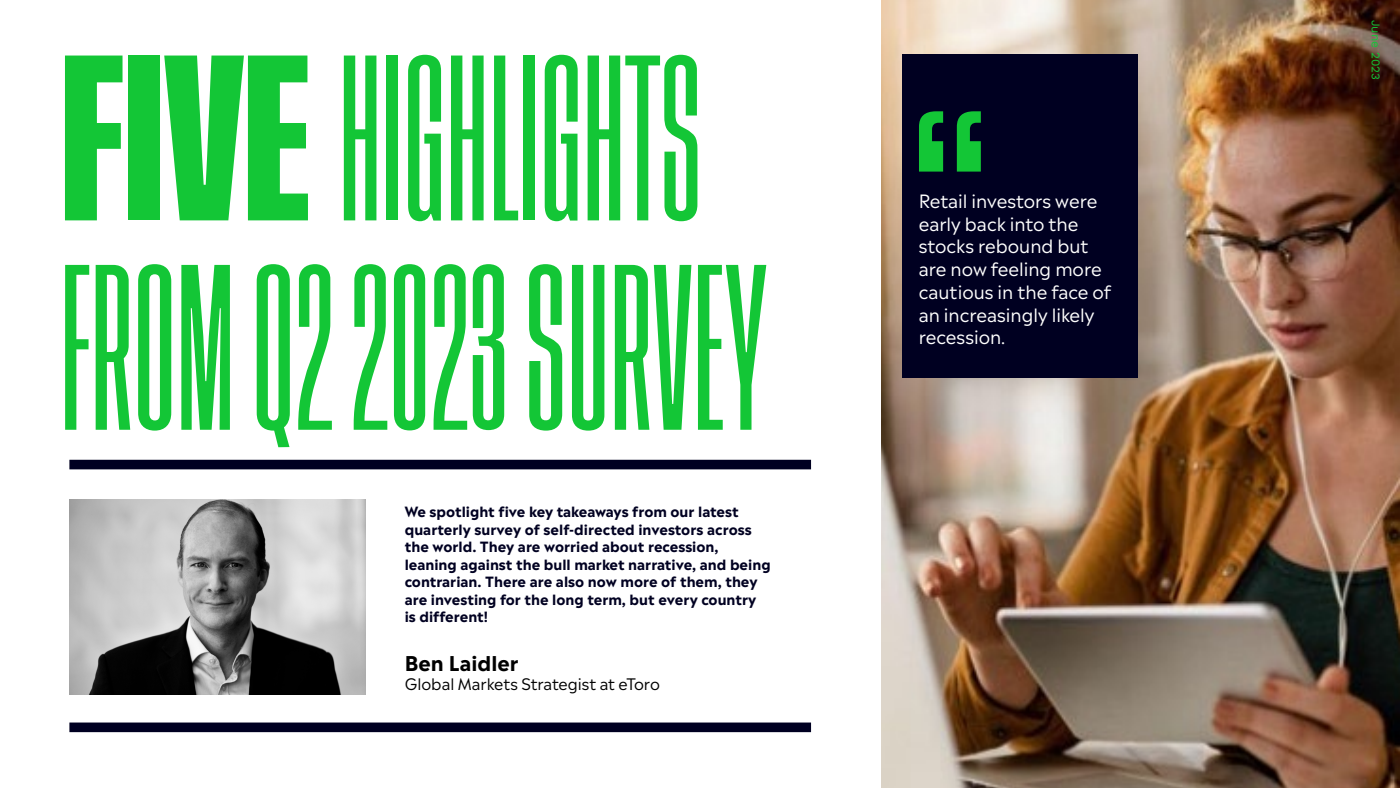
<style>
.page{position:relative;width:1400px;height:788px;background:#fff}
.page>*{position:absolute;margin:0;border:0;box-sizing:border-box;transform-origin:0 0}
.t1{font:500 334.34px "Tusker Grotesk 2500";color:#13c636}
.t2{font:500 174.39px/209.2px "Tusker Grotesk 2500";color:#13c636}
.t3{font:700 20.21px "Madera W01";color:#000}
.t4{font:18.2px/22.8px "Madera";color:#fff}
.t5{font:15.75px "Madera";color:#000}
.t6{font:700 14px/17.5px "Madera W01";color:#000021}
.t7{font:11.81px "Work Sans";color:#13c636}
.s1{font-family:"Tusker Grotesk 4700";font-weight:700}
</style>
<div class="page">
<img style="left:882px;top:0;width:518px;height:788px">
<div style="left:903px;top:55px;width:235px;height:322px;background:#000021"></div>
<img style="left:70px;top:499px;width:295px;height:195px">
<div style="left:69px;top:459px;width:742px;height:10px;background:#000021"></div>
<div style="left:69px;top:722px;width:742px;height:10px;background:#000021"></div>
<h2 class="t2" style="left:60px;top:45px;width:708px"><span class="s1">FIVE</span> HIGHLIGHTS<br>FROM Q2 2023 SURVEY</h2>
<p class="t6" style="left:405px;top:503px;width:367px">We spotlight five key takeaways from our latest quarterly survey of self-directed investors across the world. They are worried about recession, leaning against the bull market narrative, and being contrarian. There are also now more of them, they are investing for the long term, but every country is different!</p>
<h3 class="t3" style="left:405px;top:650px;width:115px">Ben Laidler</h3>
<p class="t5" style="left:405px;top:670px;width:257px">Global Markets Strategist at eToro</p>
<h1 class="t1" style="left:910px;top:77px;width:81px">“</h1>
<h3 class="t4" style="left:919px;top:187px;width:194px">Retail investors were early back into the stocks rebound but are now feeling more cautious in the face of an increasingly likely recession.</h3>
<p class="t7" style="left:1383px;top:20px;width:62px;rotate:90deg">June 2023</p>
</div>
